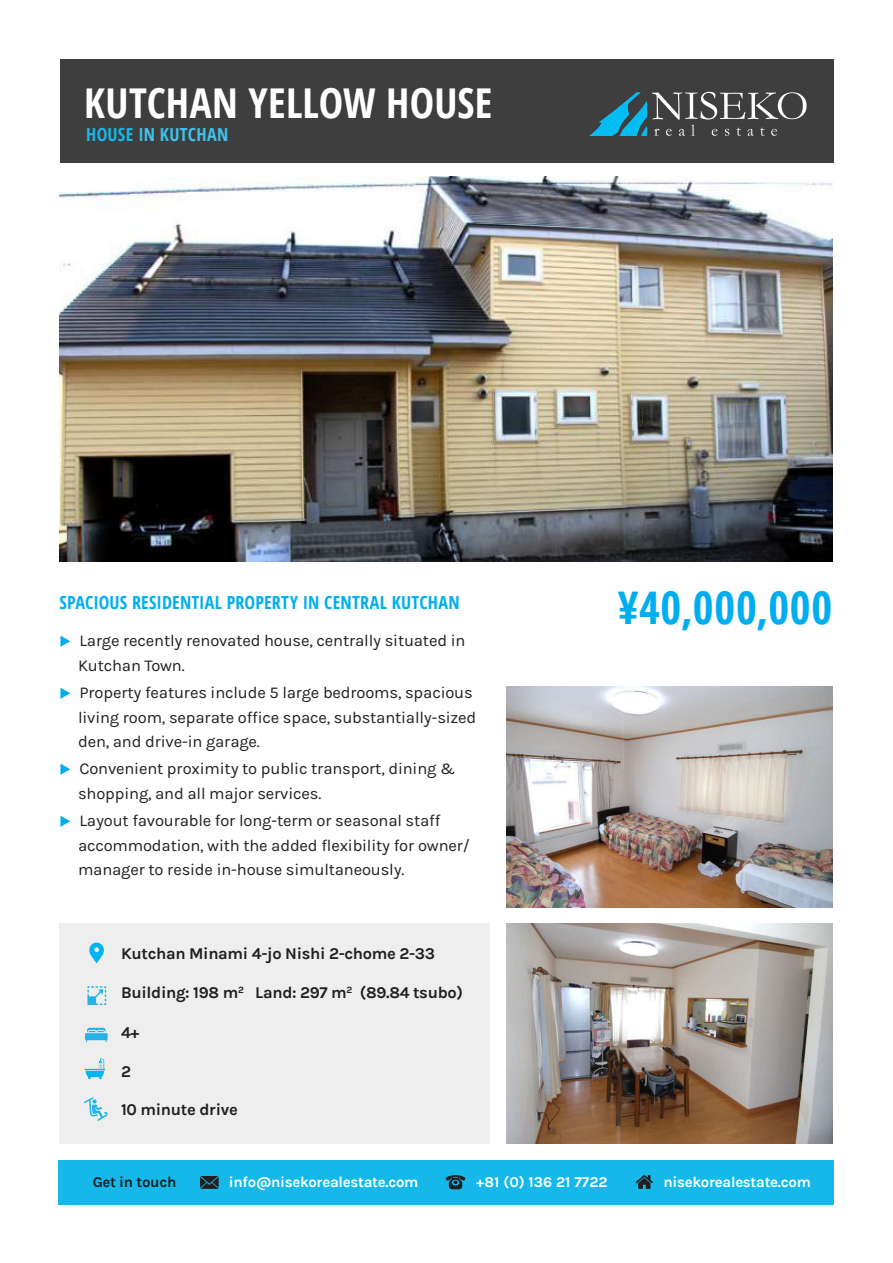
<style>
.page{position:relative;width:893px;height:1263px;background:#fff}
.page>*{position:absolute;margin:0;border:0;box-sizing:border-box;transform-origin:0 0}
.t1{font:700 condensed 45px "Open Sans";letter-spacing:.015em;color:#00aeef}
.t2{font:700 condensed 41.1px "Open Sans";letter-spacing:.005em;color:#fff}
.t3{font:700 condensed 18px "Open Sans";letter-spacing:.01em;color:#00aeef}
.t4{font:700 condensed 18px "Open Sans";letter-spacing:.015em;color:#41c1eb}
.t5{font:16.5px/24.8px "Karla";letter-spacing:-.01em;color:#231f20}
.Details{font:700 16.5px "Karla";letter-spacing:-.02em;color:#231f20}
.t6{font:700 15px "Karla";letter-spacing:-.02em;color:#fff}
.t7{font:700 15px "Karla";color:#fff}
.t8{font:700 15px "Karla";letter-spacing:-.02em;color:#231f20}
.s1{color:#15b8e8}
</style>
<div class="page">
<div style="left:60px;top:60px;width:773px;height:103px;background:#3e3e3f"></div>
<img style="left:60px;top:176px;width:773px;height:385px">
<img style="left:507px;top:687px;width:326px;height:220px">
<img style="left:507px;top:923px;width:326px;height:221px">
<div style="left:59px;top:923px;width:431px;height:221px;background:#eeeeef"></div>
<div style="left:58px;top:1160px;width:775px;height:44px;background:#15b8e8"></div>
<svg style="left:445px;top:1175px;width:21px;height:14px"></svg>
<svg style="left:636px;top:1175px;width:17px;height:14px"></svg>
<svg style="left:200px;top:1176px;width:19px;height:13px"></svg>
<svg style="left:85px;top:1058px;width:20px;height:21px"></svg>
<svg style="left:85px;top:1028px;width:23px;height:14px"></svg>
<svg style="left:89px;top:942px;width:15px;height:21px"></svg>
<svg style="left:87px;top:986px;width:19px;height:19px"></svg>
<svg style="left:84px;top:1097px;width:24px;height:24px"></svg>
<svg style="left:589px;top:92px;width:217px;height:44px"></svg>
<p class="t2" style="left:84px;top:75px;width:410px">KUTCHAN YELLOW HOUSE</p>
<p class="t4" style="left:86px;top:122px;width:144px"><span class="s1">HOUSE</span> IN KUTCHAN</p>
<p class="t3" style="left:60px;top:590px;width:402px">SPACIOUS RESIDENTIAL PROPERTY IN CENTRAL KUTCHAN</p>
<p class="t5" style="left:78px;top:629px;width:389px">Large recently renovated house, centrally situated in<br>Kutchan Town.</p>
<p class="t5" style="left:78px;top:680px;width:400px">Property features include 5 large bedrooms, spacious living room, separate office space, substantially-sized den, and drive-in garage.</p>
<p class="t5" style="left:78px;top:757px;width:379px">Convenient proximity to public transport, dining &amp; shopping, and all major services.</p>
<p class="t5" style="left:78px;top:808px;width:393px">Layout favourable for long-term or seasonal staff accommodation, with the added flexibility for owner/ manager to reside in-house simultaneously.</p>
<p class="Details" style="left:121px;top:944px;width:316px">Kutchan Minami 4-jo Nishi 2-chome 2-33</p>
<p class="Details" style="left:121px;top:983px;width:344px">Building: 198 m<sup>2</sup> Land: 297 m<sup>2</sup> (89.84 tsubo)</p>
<p class="Details" style="left:121px;top:1023px;width:20px">4+</p>
<p class="Details" style="left:121px;top:1062px;width:11px">2</p>
<p class="Details" style="left:121px;top:1099px;width:118px">10 minute drive</p>
<p class="t1" style="left:618px;top:576px;width:216px">¥40,000,000</p>
<p class="t8" style="left:93px;top:1173px;width:85px">Get in touch</p>
<p class="t6" style="left:229px;top:1173px;width:191px">info@nisekorealestate.com</p>
<p class="t7" style="left:476px;top:1173px;width:133px">+81 (0) 136 21 7722</p>
<p class="t6" style="left:664px;top:1173px;width:149px">nisekorealestate.com</p>
</div>
